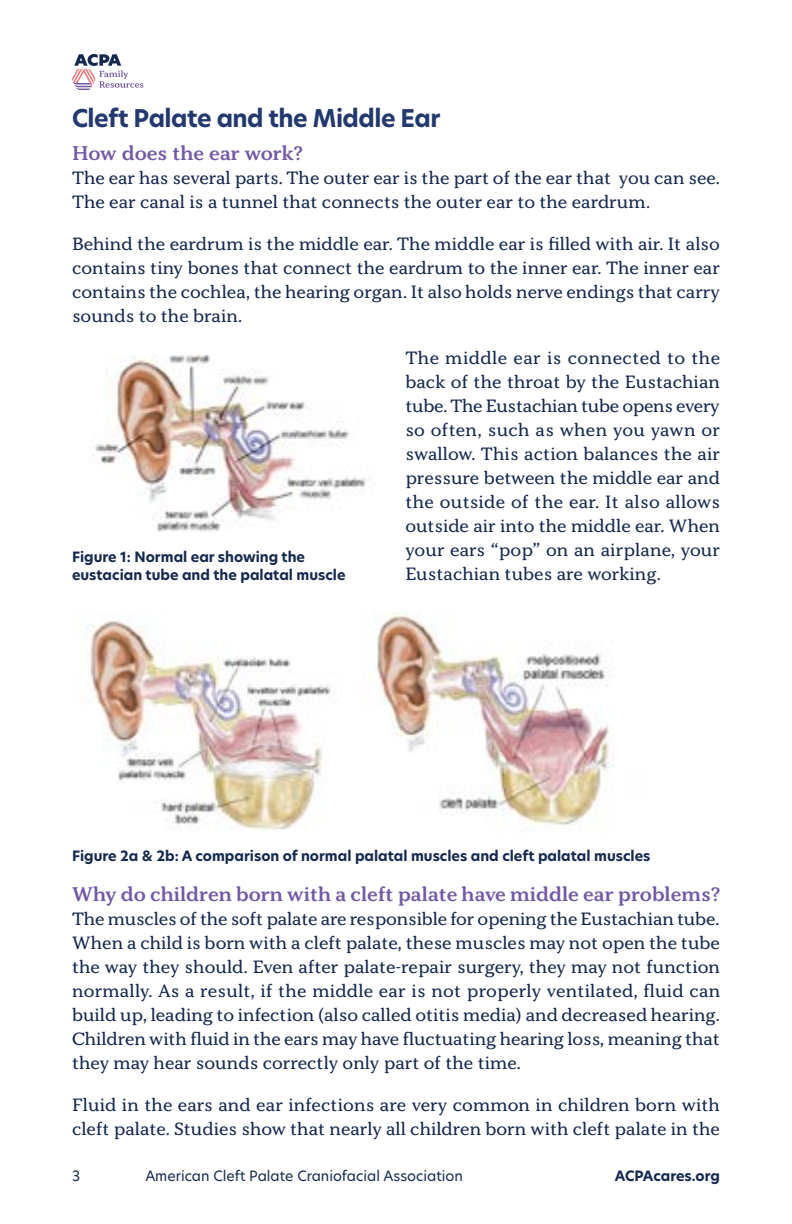
<style>
.page{position:relative;width:792px;height:1224px;background:#fff}
.page>*{position:absolute;margin:0;border:0;box-sizing:border-box;transform-origin:0 0}
.t1{font:700 24px "New Hero";letter-spacing:-.02em;color:#22386e}
.t2{font:600 20px "Kopius";color:#7359a5}
.t3{font:18px/24px "Kopius";color:#15294f;text-align:justify}
.t4{font:700 14px/18px "New Hero";color:#15294f}
.t5{font:14px "New Hero";color:#15294f}
</style>
<div class="page">
<svg style="left:72px;top:54px;width:71px;height:36px"></svg>
<img style="left:95px;top:356px;width:271px;height:176px">
<img style="left:86px;top:611px;width:528px;height:220px">
<h1 class="t1" style="left:72px;top:102px;width:370px">Cleft Palate and the Middle Ear</h1>
<p class="t2" style="left:72px;top:141px;width:232px">How does the ear work?</p>
<p class="t3" style="left:72px;top:166px;width:650px">The ear has several parts. The outer ear is the part of the ear that you can see.<br>The ear canal is a tunnel that connects the outer ear to the eardrum.</p>
<p class="t3" style="left:72px;top:232px;width:649px">Behind the eardrum is the middle ear. The middle ear is filled with air. It also contains tiny bones that connect the eardrum to the inner ear. The inner ear contains the cochlea, the hearing organ. It also holds nerve endings that carry sounds to the brain.</p>
<p class="t3" style="left:405px;top:346px;width:316px">The middle ear is connected to the back of the throat by the Eustachian tube. The Eustachian tube opens every so often, such as when you yawn or swallow. This action balances the air pressure between the middle ear and the outside of the ear. It also allows outside air into the middle ear. When your ears “pop” on an airplane, your Eustachian tubes are working.</p>
<p class="t4" style="left:72px;top:548px;width:275px">Figure 1: Normal ear showing the eustacian tube and the palatal muscle</p>
<p class="t4" style="left:72px;top:847px;width:580px">Figure 2a &amp; 2b: A comparison of normal palatal muscles and cleft palatal muscles</p>
<p class="t2" style="left:72px;top:882px;width:649px">Why do children born with a cleft palate have middle ear problems?</p>
<p class="t3" style="left:72px;top:907px;width:650px">The muscles of the soft palate are responsible for opening the Eustachian tube.<br>When a child is born with a cleft palate, these muscles may not open the tube the way they should. Even after palate-repair surgery, they may not function normally. As a result, if the middle ear is not properly ventilated, fluid can build up, leading to infection (also called otitis media) and decreased hearing.<br>Children with fluid in the ears may have fluctuating hearing loss, meaning that they may hear sounds correctly only part of the time.</p>
<p class="t3" style="left:72px;top:1093px;width:650px">Fluid in the ears and ear infections are very common in children born with cleft palate. Studies show that nearly all children born with cleft palate in the</p>
<p class="t5" style="left:72px;top:1166px;width:10px">3</p>
<p class="t5" style="left:145px;top:1166px;width:319px">American Cleft Palate Craniofacial Association</p>
<p class="t4" style="left:615px;top:1167px;width:107px">ACPAcares.org</p>
</div>
